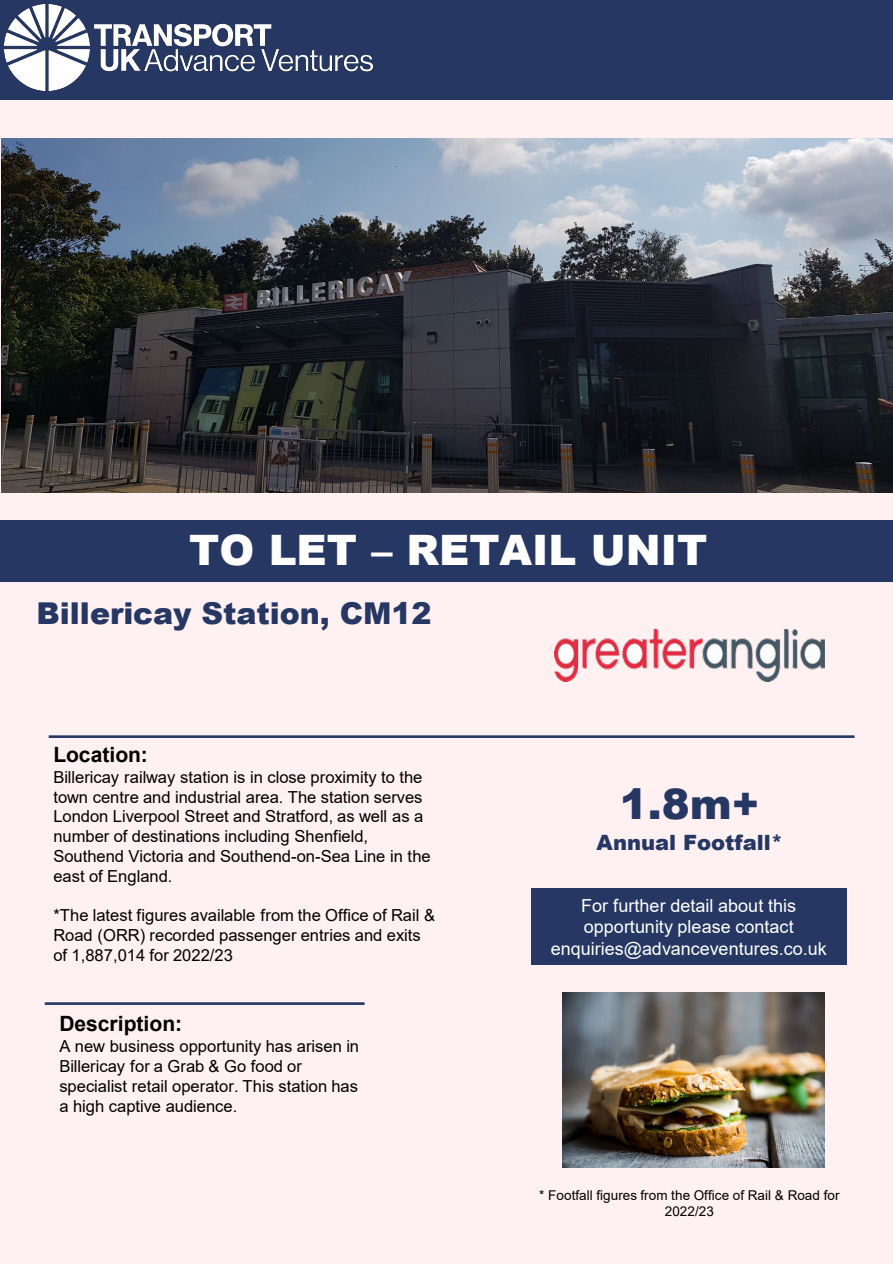
<style>
.page{position:relative;width:893px;height:1264px;background:#fff}
.page>*{position:absolute;margin:0;border:0;box-sizing:border-box;transform-origin:0 0}
.t1{font:900 42px "Arial";color:#fff}
.t2{font:900 42px "Arial";color:#253762}
.t3{font:900 30px "Arial";color:#253762}
.t4{font:700 21px "Arial";color:#000}
.t5{font:900 21px "Arial";color:#253762}
.t6{font:18px/21.6px "Arial";letter-spacing:.005em;color:#fff;text-align:center}
.t7{font:16.5px/19.8px "Arial";color:#000}
.t8{font:13.5px/16.2px "Arial";letter-spacing:.005em;color:#000;text-align:center}
</style>
<div class="page">
<div style="left:0;top:0;width:892px;height:1263px;background:#fff0f2"></div>
<div style="left:0;top:520px;width:892px;height:62px;background:#253762"></div>
<hr style="left:49px;top:735px;width:805px;height:2px;background:#253762">
<div style="left:531px;top:888px;width:315px;height:76px;background:#253762"></div>
<hr style="left:45px;top:1002px;width:319px;height:2px;background:#253762">
<img style="left:554px;top:629px;width:270px;height:52px">
<div style="left:0;top:0;width:892px;height:100px;background:#253762"></div>
<img style="left:4px;top:4px;width:368px;height:86px">
<img style="left:562px;top:992px;width:262px;height:174px">
<img style="left:2px;top:138px;width:890px;height:354px">
<p class="t1" style="left:189px;top:519px;width:520px">TO LET – RETAIL UNIT</p>
<p class="t3" style="left:36px;top:591px;width:396px">Billericay Station, CM12</p>
<p class="t4" style="left:53px;top:739px;width:96px">Location:</p>
<p class="t7" style="left:53px;top:766px;width:370px">Billericay railway station is in close proximity to the</p>
<p class="t7" style="left:53px;top:786px;width:370px">town centre and industrial area. The station serves</p>
<p class="t7" style="left:53px;top:806px;width:371px">London Liverpool Street and Stratford, as well as a</p>
<p class="t7" style="left:53px;top:826px;width:379px">number of destinations including Shenfield,<br>Southend Victoria and Southend-on-Sea Line in the east of England.</p>
<p class="t7" style="left:53px;top:905px;width:383px">*The latest figures available from the Office of Rail &amp;</p>
<p class="t7" style="left:53px;top:925px;width:369px">Road (ORR) recorded passenger entries and exits of 1,887,014 for 2022/23</p>
<p class="t4" style="left:59px;top:1008px;width:124px">Description:</p>
<p class="t7" style="left:59px;top:1036px;width:301px">A new business opportunity has arisen in</p>
<p class="t7" style="left:59px;top:1055px;width:300px">Billericay for a Grab &amp; Go food or specialist retail operator. This station has a high captive audience.</p>
<p class="t2" style="left:619px;top:773px;width:141px">1.8m+</p>
<p class="t5" style="left:596px;top:826px;width:187px">Annual Footfall*</p>
<p class="t6" style="left:550px;top:894px;width:277px">For further detail about this opportunity please contact enquiries@advanceventures.co.uk</p>
<p class="t8" style="left:539px;top:1186px;width:302px">* Footfall figures from the Office of Rail &amp; Road for<br>2022/23</p>
</div>
